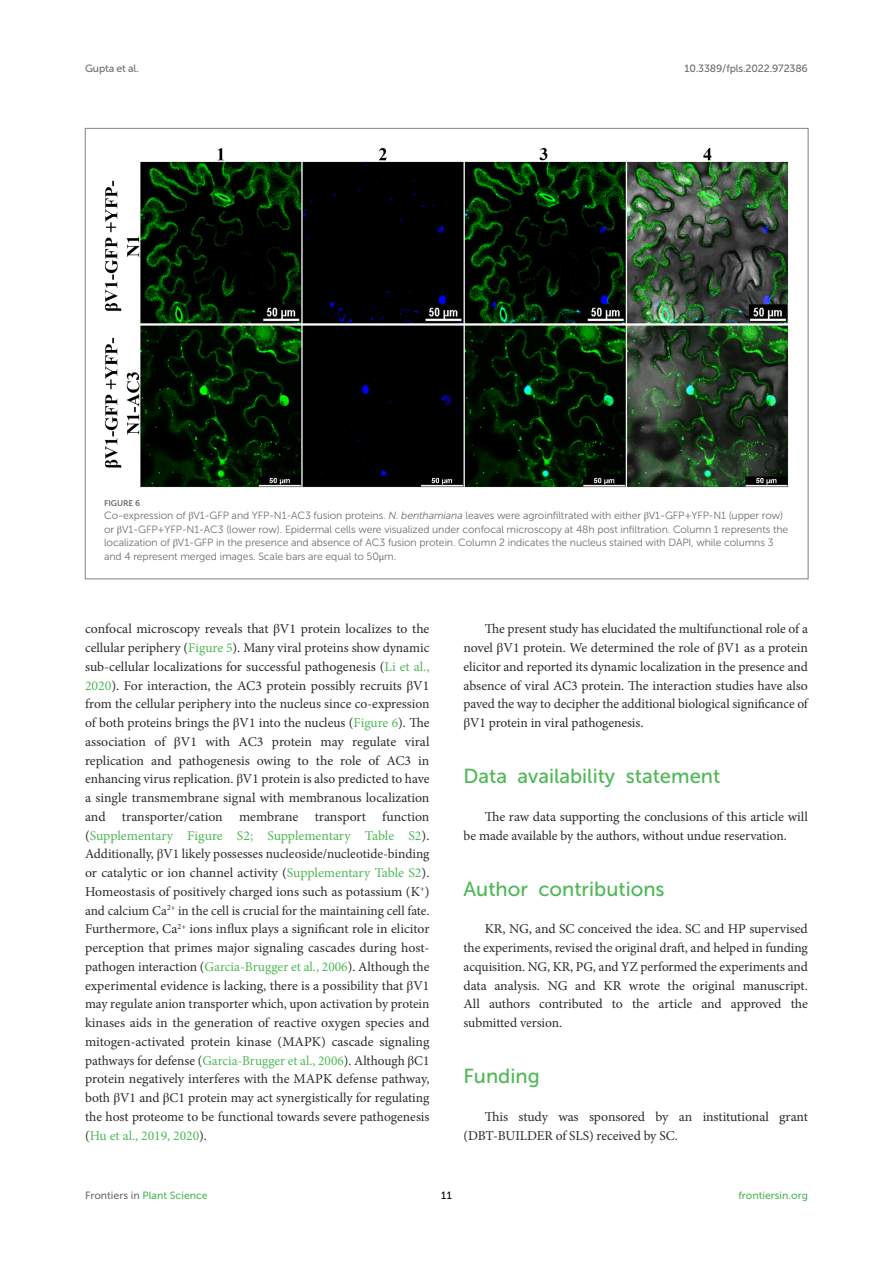
<style>
.page{position:relative;width:893px;height:1263px;background:#fff}
.page>*{position:absolute;margin:0;border:0;box-sizing:border-box;transform-origin:0 0}
.HEAD_1{font:20.25px "Museo Sans 500";color:#4eb855}
.TEXT{font:13.5px/18.8px "Minion Pro";letter-spacing:-.005em;color:#2b2b2a;text-align:justify}
.TEXT_FLUSH{font:13.5px/18.8px "Minion Pro";letter-spacing:-.01em;color:#2b2b2a}
.FIG_LEG{font:10.5px/13.5px "Museo Sans 300";letter-spacing:-.01em;color:#706f70}
.t1{font:10.5px "Museo Sans 500";color:#4eb855}
.t2{font:10.5px "Museo Sans 500";letter-spacing:-.015em;color:#706f70}
.t3{font:10.5px "Museo Sans 500";color:#000}
.FIG_HD{font:8.25px "Museo Sans 700";letter-spacing:-.01em;color:#706f70}
.s1{font-family:"STIX General"}
.s2{font-style:italic}
.s3{color:#4eb855}
.s4{color:#64bd64}
.s5{color:#706f70}
</style>
<div class="page">
<img style="left:104px;top:147px;width:685px;height:340px">
<p class="t2" style="left:85px;top:63px;width:55px">Gupta et al.</p>
<p class="t2" style="left:684px;top:63px;width:125px">10.3389/fpls.2022.972386</p>
<p class="FIG_HD" style="left:104px;top:498px;width:37px">FIGURE 6</p>
<p class="FIG_LEG" style="left:104px;top:509px;width:686px">Co-expression of <span class="s1">β</span>V1-GFP and YFP-N1-AC3 fusion proteins. <span class="s2">N. benthamiana</span> leaves were agroinfiltrated with either <span class="s1">β</span>V1-GFP+YFP-N1 (upper row) or <span class="s1">β</span>V1-GFP+YFP-N1-AC3 (lower row). Epidermal cells were visualized under confocal microscopy at 48 h post infiltration. Column 1 represents the localization of <span class="s1">β</span>V1-GFP in the presence and absence of AC3 fusion protein. Column 2 indicates the nucleus stained with DAPI, while columns 3 and 4 represent merged images. Scale bars are equal to 50 <span class="s1">μ</span>m.</p>
<p class="TEXT" style="left:85px;top:620px;width:346px">confocal microscopy reveals that <span class="s1">β</span>V1 protein localizes to the cellular periphery (<span class="s3">Figure 5</span>). Many viral proteins show dynamic sub-cellular localizations for successful pathogenesis (<span class="s3">Li et al., 2020</span>). For interaction, the AC3 protein possibly recruits <span class="s1">β</span>V1 from the cellular periphery into the nucleus since co-expression of both proteins brings the <span class="s1">β</span>V1 into the nucleus (<span class="s3">Figure 6</span>). The association of <span class="s1">β</span>V1 with AC3 protein may regulate viral replication and pathogenesis owing to the role of AC3 in enhancing virus replication. <span class="s1">β</span>V1 protein is also predicted to have a single transmembrane signal with membranous localization and transporter/cation membrane transport function (<span class="s3">Supplementary Figure S2</span><span class="s4">;</span> <span class="s3">Supplementary Table S2</span>).<br>Additionally, <span class="s1">β</span>V1 likely possesses nucleoside/nucleotide-binding or catalytic or ion channel activity (<span class="s3">Supplementary Table S2</span>).<br>Homeostasis of positively charged ions such as potassium (K<sup>+</sup>) and calcium Ca<sup>2+</sup> in the cell is crucial for the maintaining cell fate.<br>Furthermore, Ca<sup>2+</sup> ions influx plays a significant role in elicitor perception that primes major signaling cascades during host&shy;pathogen interaction (<span class="s3">Garcia-Brugger et al., 2006</span>). Although the experimental evidence is lacking, there is a possibility that <span class="s1">β</span>V1 may regulate anion transporter which, upon activation by protein kinases aids in the generation of reactive oxygen species and mitogen-activated protein kinase (MAPK) cascade signaling pathways for defense (<span class="s3">Garcia-Brugger et al., 2006</span>). Although <span class="s1">β</span>C1 protein negatively interferes with the MAPK defense pathway, both <span class="s1">β</span>V1 and <span class="s1">β</span>C1 protein may act synergistically for regulating the host proteome to be functional towards severe pathogenesis (<span class="s3">Hu et al., 2019, 2020</span>).</p>
<p class="TEXT" style="left:463px;top:620px;width:346px;text-indent:21px">The present study has elucidated the multifunctional role of a novel <span class="s1">β</span>V1 protein. We determined the role of <span class="s1">β</span>V1 as a protein elicitor and reported its dynamic localization in the presence and absence of viral AC3 protein. The interaction studies have also paved the way to decipher the additional biological significance of <span class="s1">β</span>V1 protein in viral pathogenesis.</p>
<p class="HEAD_1" style="left:463px;top:765px;width:258px">Data availability statement</p>
<p class="TEXT_FLUSH" style="left:463px;top:807px;width:346px;text-indent:21px">The raw data supporting the conclusions of this article will be made available by the authors, without undue reservation.</p>
<p class="HEAD_1" style="left:463px;top:878px;width:203px">Author contributions</p>
<p class="TEXT_FLUSH" style="left:463px;top:920px;width:346px;text-align:justify;text-indent:21px">KR, NG, and SC conceived the idea. SC and HP supervised the experiments, revised the original draft, and helped in funding acquisition. NG, KR, PG, and YZ performed the experiments and data analysis. NG and KR wrote the original manuscript.<br>All authors contributed to the article and approved the submitted version.</p>
<p class="HEAD_1" style="left:463px;top:1065px;width:78px">Funding</p>
<p class="TEXT_FLUSH" style="left:463px;top:1107px;width:346px;text-indent:21px">This study was sponsored by an institutional grant (DBT-BUILDER of SLS) received by SC.</p>
<p class="t1" style="left:85px;top:1190px;width:124px"><span class="s5">Frontiers in</span> Plant Science</p>
<p class="t3" style="left:441px;top:1190px;width:12px">11</p>
<p class="t1" style="left:738px;top:1190px;width:71px">frontiersin.org</p>
</div>
